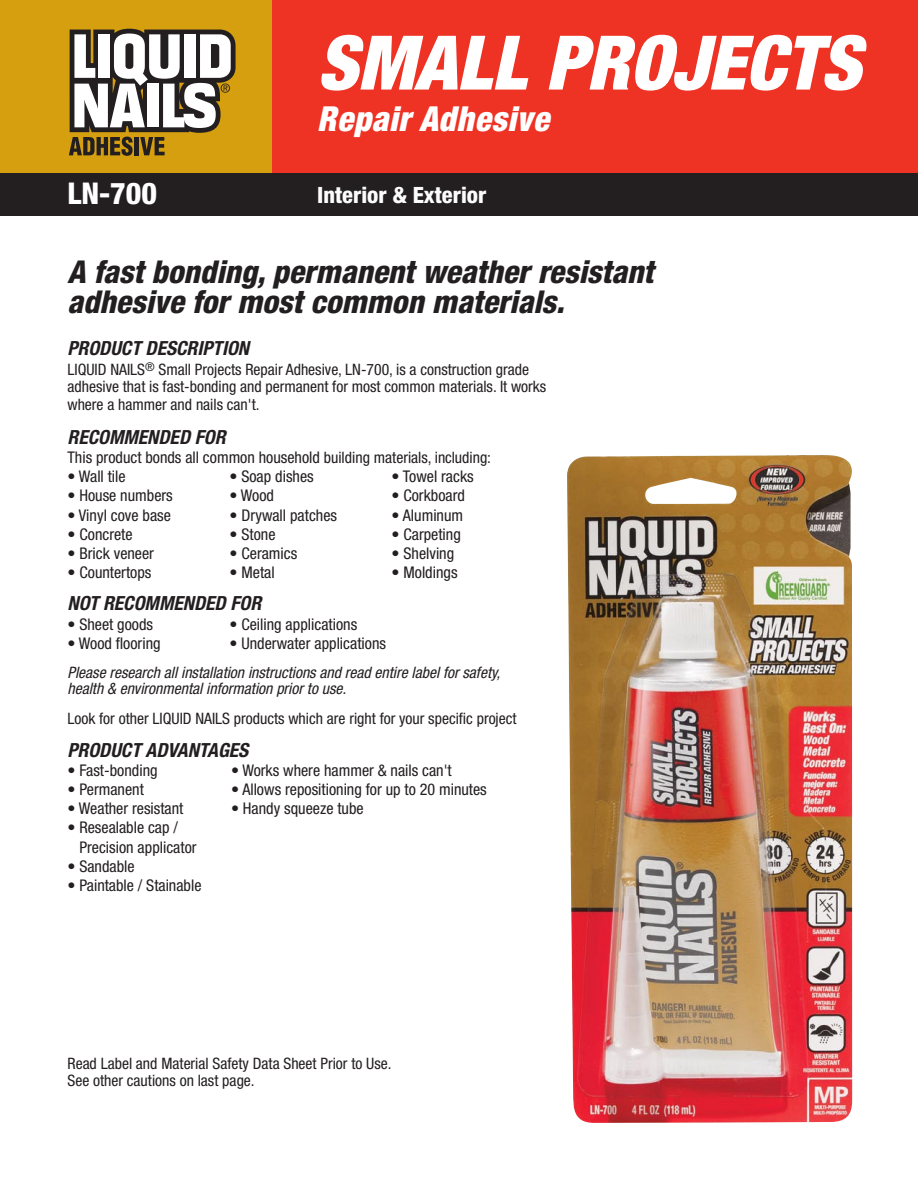
<style>
.page{position:relative;width:918px;height:1188px;background:#fff}
.page>*{position:absolute;margin:0;border:0;box-sizing:border-box;transform-origin:0 0}
.t1{font:italic 900 condensed 75.3px "Helvetica Neue";color:#fff}
.t2{font:italic 900 condensed 34.5px "Helvetica Neue";letter-spacing:.025em;color:#fff;scale:.96 1}
.t3{font:italic 800 condensed 31.5px/30px "Helvetica Neue";color:#231f20}
.t4{font:800 condensed 30px "Helvetica Neue";color:#fff}
.t5{font:800 condensed 22.5px "Helvetica Neue";color:#fcfcfc}
.t6{font:italic 700 condensed 19.5px "Helvetica Neue";color:#231f20}
.t7{font:condensed 16.2px/19.2px "Helvetica Neue";color:#231f20}
.t8{font:condensed 15.75px/16.2px "Helvetica Neue";color:#231f20}
.t9{font:italic condensed 15.75px/16.2px "Helvetica Neue";color:#231f20}
.s1{font-size:15.75px}
</style>
<div class="page">
<div style="left:0;top:0;width:918px;height:174px;background:#d59f0f"></div>
<div style="left:272px;top:0;width:646px;height:216px;background:#ee3224"></div>
<div style="left:0;top:173px;width:918px;height:43px;background:#231f20"></div>
<img style="left:567px;top:455px;width:286px;height:668px">
<svg style="left:69px;top:29px;width:167px;height:127px"></svg>
<h1 class="t1" style="left:317px;top:16px;width:545px">SMALL PROJECTS</h1>
<h2 class="t2" style="left:317px;top:97px;width:243px">Repair Adhesive</h2>
<h3 class="t4" style="left:68px;top:175px;width:91px">LN-700</h3>
<h3 class="t5" style="left:317px;top:181px;width:171px">Interior &amp; Exterior</h3>
<h3 class="t3" style="left:68px;top:257px;width:587px">A fast bonding, permanent weather resistant adhesive for most common materials.</h3>
<p class="t6" style="left:68px;top:336px;width:183px">PRODUCT DESCRIPTION</p>
<p class="t8" style="left:68px;top:362px;width:480px">LIQUID NAILS<sup>®</sup> Small Projects Repair Adhesive, LN-700, is a construction grade adhesive that is fast-bonding and permanent for most common materials. It works</p>
<p class="t8" style="left:68px;top:397px;width:194px">where a hammer and nails can't.</p>
<p class="t6" style="left:68px;top:425px;width:160px">RECOMMENDED FOR</p>
<p class="t7" style="left:68px;top:448px;width:425px">This product bonds all common household <span class="s1">building materials, including:</span></p>
<p class="t7" style="left:68px;top:467px;width:60px">• Wall tile</p>
<p class="t7" style="left:230px;top:467px;width:86px">• Soap dishes</p>
<p class="t7" style="left:392px;top:467px;width:84px">• Towel racks</p>
<p class="t7" style="left:68px;top:486px;width:107px">• House numbers</p>
<p class="t7" style="left:230px;top:486px;width:46px">• Wood</p>
<p class="t7" style="left:392px;top:486px;width:75px">• Corkboard</p>
<p class="t7" style="left:68px;top:505px;width:105px">• Vinyl cove base</p>
<p class="t7" style="left:230px;top:505px;width:109px">• Drywall patches</p>
<p class="t7" style="left:392px;top:505px;width:73px">• Aluminum</p>
<p class="t7" style="left:68px;top:524px;width:67px">• Concrete</p>
<p class="t7" style="left:230px;top:524px;width:47px">• Stone</p>
<p class="t7" style="left:392px;top:524px;width:71px">• Carpeting</p>
<p class="t7" style="left:68px;top:544px;width:88px">• Brick veneer</p>
<p class="t7" style="left:230px;top:544px;width:69px">• Ceramics</p>
<p class="t7" style="left:392px;top:544px;width:64px">• Shelving</p>
<p class="t7" style="left:68px;top:563px;width:85px">• Countertops</p>
<p class="t7" style="left:230px;top:563px;width:47px">• Metal</p>
<p class="t7" style="left:392px;top:563px;width:67px">• Moldings</p>
<p class="t6" style="left:68px;top:592px;width:195px">NOT RECOMMENDED FOR</p>
<p class="t7" style="left:68px;top:614px;width:87px">• Sheet goods</p>
<p class="t7" style="left:230px;top:614px;width:129px">• Ceiling applications</p>
<p class="t7" style="left:68px;top:633px;width:95px">• Wood flooring</p>
<p class="t7" style="left:230px;top:633px;width:158px">• Underwater applications</p>
<p class="t9" style="left:68px;top:664px;width:434px">Please research all installation instructions and read entire label for safety, health &amp; environmental information prior to use.</p>
<p class="t8" style="left:68px;top:711px;width:451px">Look for other LIQUID NAILS products which are right for your specific project</p>
<p class="t6" style="left:68px;top:738px;width:182px">PRODUCT ADVANTAGES</p>
<p class="t7" style="left:68px;top:760px;width:92px">• Fast-bonding</p>
<p class="t7" style="left:231px;top:760px;width:222px">• Works where hammer &amp; nails can't</p>
<p class="t7" style="left:68px;top:780px;width:78px">• Permanent</p>
<p class="t7" style="left:231px;top:780px;width:257px">• Allows repositioning for up to 20 minutes</p>
<p class="t7" style="left:68px;top:799px;width:117px">• Weather resistant</p>
<p class="t7" style="left:231px;top:799px;width:134px">• Handy squeeze tube</p>
<p class="t7" style="left:79px;top:818px;width:119px;text-indent:-12px">• Resealable cap /<br>Precision applicator</p>
<p class="t7" style="left:68px;top:856px;width:69px">• Sandable</p>
<p class="t7" style="left:68px;top:876px;width:136px">• Paintable / Stainable</p>
<p class="t8" style="left:68px;top:1054px;width:326px;line-height:17.4px">Read Label and Material Safety Data Sheet Prior to Use.<br>See other cautions on last page.</p>
</div>
